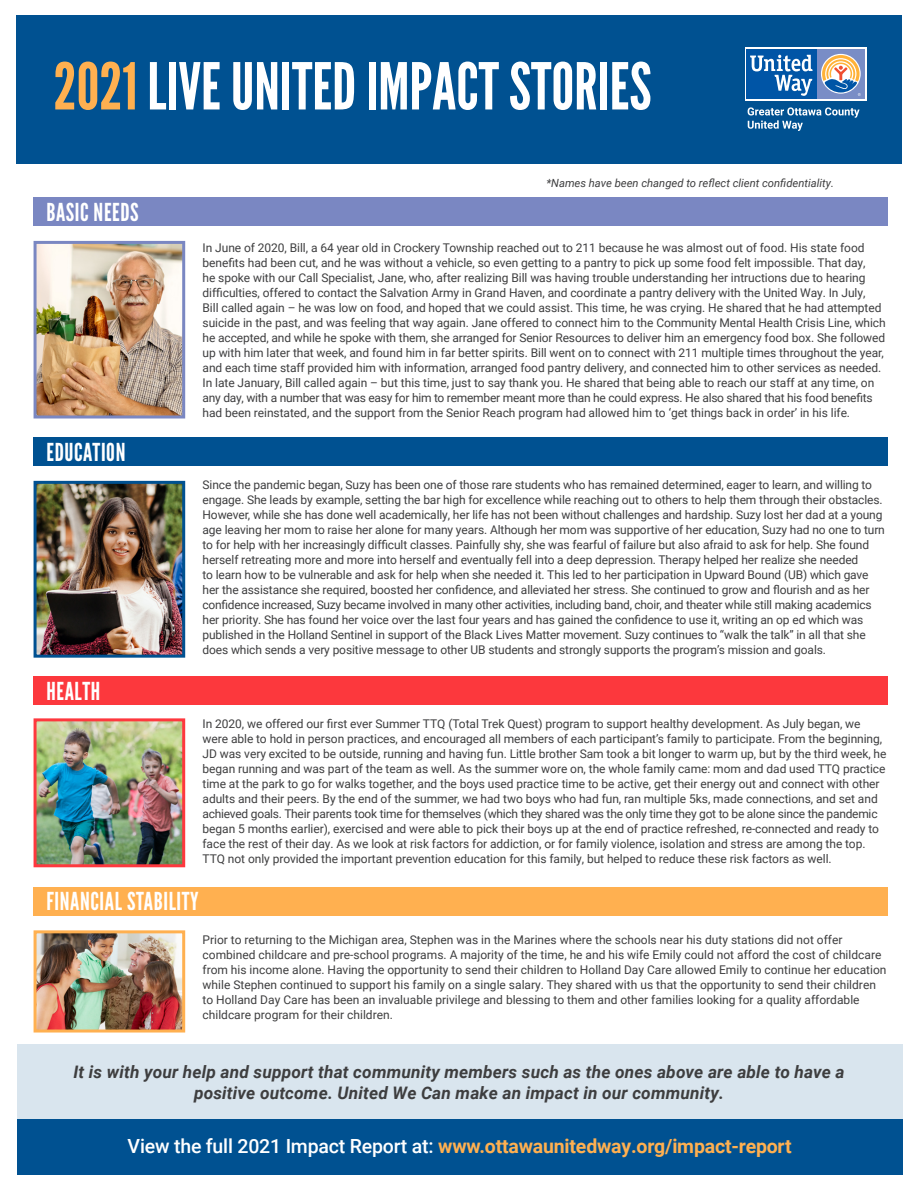
<style>
.page{position:relative;width:918px;height:1188px;background:#fff}
.page>*{position:absolute;margin:0;border:0;box-sizing:border-box;transform-origin:0 0}
.t1{font:64.5px "League Gothic";color:#fff}
.t2{font:24.75px "League Gothic";letter-spacing:.025em;color:#fff}
.t3{font:700 19.5px "Roboto";letter-spacing:-.01em;color:#ffb050}
.t4{font:italic 700 17.25px/20.7px "Roboto";letter-spacing:.01em;color:#3e3e3f;text-align:center}
.t5{font:12px/15px "Roboto";letter-spacing:-.005em;color:#3e3e3f}
.t6{font:italic 11.25px "Roboto";color:#3e3e3f}
.s1{color:#ffb050}
.s2{font-weight:500;color:#fff}
</style>
<div class="page">
<div style="left:17px;top:1044px;width:886px;height:76px;background:#d9e5ee"></div>
<div style="left:16px;top:16px;width:885px;height:148px;background:#005191"></div>
<div style="left:745px;top:48px;width:122px;height:53px;background:linear-gradient(to bottom,#fff,#fff)"></div>
<div style="left:817px;top:49px;width:48px;height:50px;background:#798dc6"></div>
<div style="left:747px;top:49px;width:70px;height:50px;background:#0055a6"></div>
<svg style="left:821px;top:54px;width:40px;height:40px"></svg>
<svg style="left:750px;top:55px;width:63px;height:41px"></svg>
<svg style="left:822px;top:55px;width:39px;height:41px"></svg>
<svg style="left:748px;top:107px;width:112px;height:24px"></svg>
<div style="left:17px;top:1119px;width:886px;height:55px;background:#005191"></div>
<img style="left:38px;top:245px;width:143px;height:169px">
<div style="left:34px;top:241px;width:151px;height:177px;border:3px solid #7a87c2"></div>
<div style="left:33px;top:198px;width:854px;height:28px;background:#7a87c2"></div>
<img style="left:38px;top:485px;width:143px;height:169px">
<div style="left:34px;top:481px;width:151px;height:177px;border:3px solid #005191"></div>
<div style="left:33px;top:438px;width:854px;height:28px;background:#005191"></div>
<img style="left:38px;top:722px;width:143px;height:141px">
<div style="left:34px;top:718px;width:151px;height:149px;border:3px solid #fe383e"></div>
<div style="left:33px;top:677px;width:854px;height:28px;background:#fc383d"></div>
<img style="left:38px;top:934px;width:143px;height:95px">
<div style="left:34px;top:930px;width:151px;height:103px;border:3px solid #ffb050"></div>
<div style="left:33px;top:887px;width:854px;height:28px;background:#ffb050"></div>
<p class="t1" style="left:54px;top:48px;width:600px"><span class="s1">2021</span> LIVE UNITED IMPACT STORIES</p>
<p class="t2" style="left:46px;top:197px;width:94px">BASIC NEEDS</p>
<p class="t2" style="left:46px;top:437px;width:80px">EDUCATION</p>
<p class="t2" style="left:46px;top:676px;width:55px">HEALTH</p>
<p class="t6" style="left:546px;top:175px;width:289px">*Names have been changed to reflect client confidentiality.</p>
<p class="t5" style="left:203px;top:240px;width:685px">In June of 2020, Bill, a 64 year old in Crockery Township reached out to 211 because he was almost out of food. His state food benefits had been cut, and he was without a vehicle, so even getting to a pantry to pick up some food felt impossible. That day,<br>he spoke with our Call Specialist, Jane, who, after realizing Bill was having trouble understanding her intructions due to hearing difficulties, offered to contact the Salvation Army in Grand Haven, and coordinate a pantry delivery with the United Way. In July,<br>Bill called again – he was low on food, and hoped that we could assist. This time, he was crying. He shared that he had attempted suicide in the past, and was feeling that way again. Jane offered to connect him to the Community Mental Health Crisis Line, which he accepted, and while he spoke with them, she arranged for Senior Resources to deliver him an emergency food box. She followed up with him later that week, and found him in far better spirits. Bill went on to connect with 211 multiple times throughout the year, and each time staff provided him with information, arranged food pantry delivery, and connected him to other services as needed.<br>In late January, Bill called again – but this time, just to say thank you. He shared that being able to reach our staff at any time, on any day, with a number that was easy for him to remember meant more than he could express. He also shared that his food benefits had been reinstated, and the support from the Senior Reach program had allowed him to ‘get things back in order’ in his life.</p>
<p class="t5" style="left:203px;top:477px;width:684px">Since the pandemic began, Suzy has been one of those rare students who has remained determined, eager to learn, and willing to engage. She leads by example, setting the bar high for excellence while reaching out to others to help them through their obstacles.<br>However, while she has done well academically, her life has not been without challenges and hardship. Suzy lost her dad at a young age leaving her mom to raise her alone for many years. Although her mom was supportive of her education, Suzy had no one to turn to for help with her increasingly difficult classes. Painfully shy, she was fearful of failure but also afraid to ask for help. She found herself retreating more and more into herself and eventually fell into a deep depression. Therapy helped her realize she needed<br>to learn how to be vulnerable and ask for help when she needed it. This led to her participation in Upward Bound (UB) which gave her the assistance she required, boosted her confidence, and alleviated her stress. She continued to grow and flourish and as her confidence increased, Suzy became involved in many other activities, including band, choir, and theater while still making academics her priority. She has found her voice over the last four years and has gained the confidence to use it, writing an op ed which was published in the Holland Sentinel in support of the Black Lives Matter movement. Suzy continues to “walk the talk” in all that she does which sends a very positive message to other UB students and strongly supports the program’s mission and goals.</p>
<p class="t5" style="left:203px;top:716px;width:685px">In 2020, we offered our first ever Summer TTQ (Total Trek Quest) program to support healthy development. As July began, we were able to hold in person practices, and encouraged all members of each participant’s family to participate. From the beginning, JD was very excited to be outside, running and having fun. Little brother Sam took a bit longer to warm up, but by the third week, he began running and was part of the team as well. As the summer wore on, the whole family came: mom and dad used TTQ practice time at the park to go for walks together, and the boys used practice time to be active, get their energy out and connect with other adults and their peers. By the end of the summer, we had two boys who had fun, ran multiple 5ks, made connections, and set and achieved goals. Their parents took time for themselves (which they shared was the only time they got to be alone since the pandemic began 5 months earlier), exercised and were able to pick their boys up at the end of practice refreshed, re-connected and ready to face the rest of their day. As we look at risk factors for addiction, or for family violence, isolation and stress are among the top.<br>TTQ not only provided the important prevention education for this family, but helped to reduce these risk factors as well.</p>
<p class="t2" style="left:46px;top:887px;width:154px">FINANCIAL STABILITY</p>
<p class="t5" style="left:203px;top:932px;width:685px">Prior to returning to the Michigan area, Stephen was in the Marines where the schools near his duty stations did not offer combined childcare and pre-school programs. A majority of the time, he and his wife Emily could not afford the cost of childcare from his income alone. Having the opportunity to send their children to Holland Day Care allowed Emily to continue her education while Stephen continued to support his family on a single salary. They shared with us that the opportunity to send their children to Holland Day Care has been an invaluable privilege and blessing to them and other families looking for a quality affordable childcare program for their children.</p>
<p class="t4" style="left:73px;top:1061px;width:773px">It is with your help and support that community members such as the ones above are able to have a positive outcome. United We Can make an impact in our community.</p>
<p class="t3" style="left:128px;top:1133px;width:665px"><span class="s2">View the full 2021 Impact Report at:</span> www.ottawaunitedway.org/impact-report</p>
</div>
